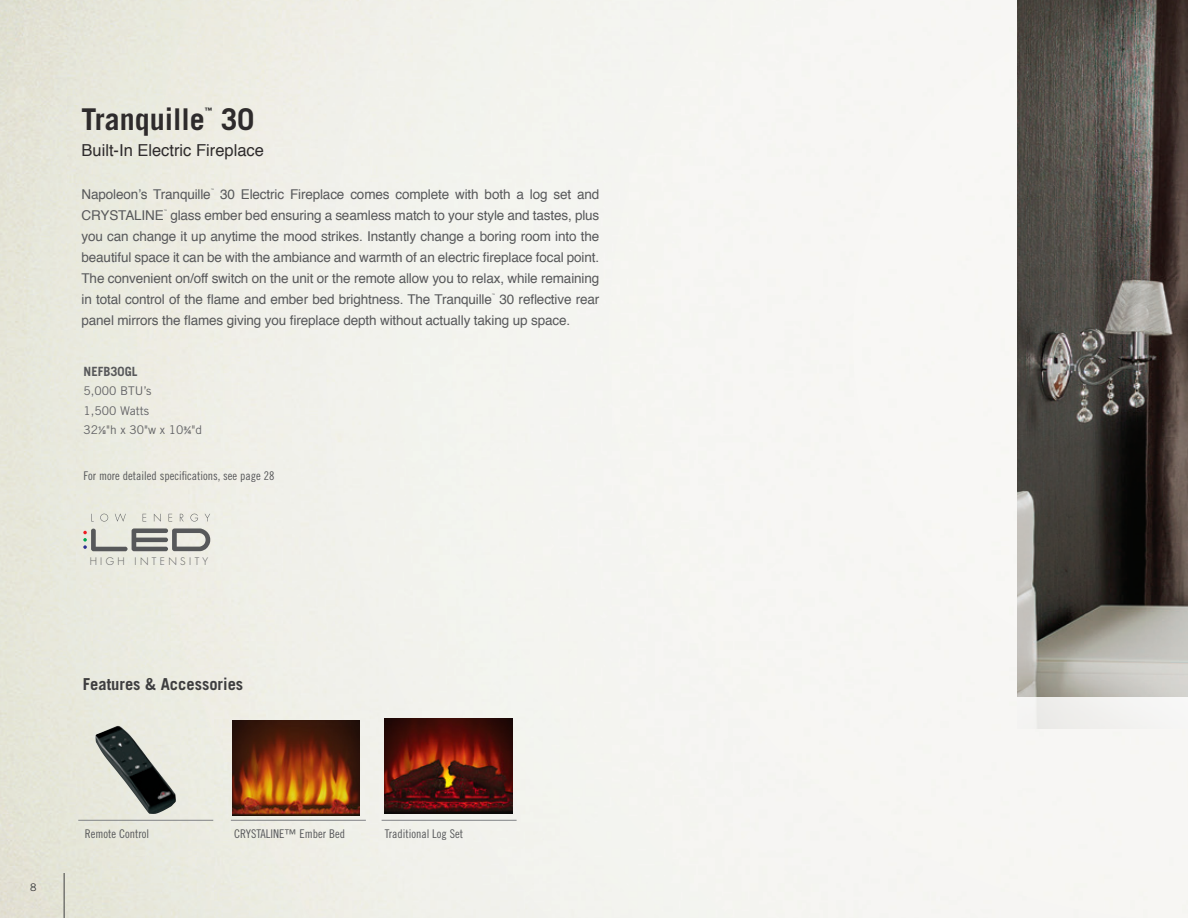
<style>
.page{position:relative;width:1188px;height:918px;background:#fff}
.page>*{position:absolute;margin:0;border:0;box-sizing:border-box;transform-origin:0 0}
.Page_Title{font:700 30px "Trade Gothic LT Std";color:#2e2b2c}
.Secondary_Title{font:16.5px "Helvetica";color:#2e2b2c}
.Specs_Pages_-_Title{font:700 16.5px "Trade Gothic LT Std";color:#3e3e3f}
.Intro_Paragraph{font:13.5px/21px "Helvetica";letter-spacing:-.01em;color:#57585a;text-align:justify}
.Quick_Specs_Title{font:700 12.75px "Trade Gothic LT Std";color:#57585a}
.Accessories_Type{font:12px "Trade Gothic LT Std Cn 18";color:#57585a}
.Quick_Specs{font:12px "Trade Gothic LT Std";color:#636366}
.t1{font:10.5px "Trade Gothic LT Std";color:#3e3e3f}
.t2{font:300 10.2px "Futura Std";letter-spacing:.33em;color:#57585a}
.Page_Title-2{font:700 7.5px "Trade Gothic LT Std";color:#2e2b2c}
.Intro_Paragraph-2{font:3.3px "Helvetica";color:#57585a}
.s1{font-family:"Calibri"}
</style>
<div class="page">
<img style="left:0;top:0;width:1188px;height:918px">
<hr style="left:64px;top:873px;width:1px;height:45px;background:#3e3e3f">
<svg style="left:91px;top:514px;width:3px;height:7px"></svg>
<svg style="left:100px;top:514px;width:8px;height:8px"></svg>
<svg style="left:115px;top:513px;width:11px;height:9px"></svg>
<svg style="left:143px;top:514px;width:3px;height:7px"></svg>
<svg style="left:154px;top:514px;width:7px;height:8px"></svg>
<svg style="left:169px;top:514px;width:3px;height:7px"></svg>
<svg style="left:180px;top:514px;width:4px;height:7px"></svg>
<svg style="left:190px;top:514px;width:8px;height:8px"></svg>
<svg style="left:205px;top:514px;width:5px;height:7px"></svg>
<svg style="left:83px;top:528px;width:127px;height:23px;background:#adada8"></svg>
<hr style="left:78px;top:820px;width:135px;height:1px;background:#808285">
<hr style="left:231px;top:820px;width:135px;height:1px;background:#808285">
<hr style="left:382px;top:820px;width:135px;height:1px;background:#808285">
<img style="left:385px;top:718px;width:128px;height:96px">
<img style="left:232px;top:720px;width:128px;height:96px">
<img style="left:95px;top:726px;width:81px;height:88px">
<img style="left:1017px;top:0;width:171px;height:698px">
<div style="left:1017px;top:698px;width:171px;height:31px;background:#f2f2f0"></div>
<p class="Page_Title" style="left:82px;top:101px;width:125px">Tranquille</p>
<p class="Page_Title-2" style="left:205px;top:106px;width:9px">™</p>
<p class="Page_Title" style="left:221px;top:101px;width:35px">30</p>
<p class="Secondary_Title" style="left:82px;top:137px;width:184px">Built-In Electric Fireplace</p>
<p class="Intro_Paragraph" style="left:82px;top:184px;width:131px">Napoleon’s Tranquille</p>
<p class="Intro_Paragraph-2" style="left:211px;top:187px;width:5px">™</p>
<p class="Intro_Paragraph" style="left:220px;top:184px;width:381px">30 Electric Fireplace comes complete with both a log set and</p>
<p class="Intro_Paragraph" style="left:82px;top:205px;width:84px">CRYSTALINE</p>
<p class="Intro_Paragraph-2" style="left:164px;top:208px;width:5px">™</p>
<p class="Intro_Paragraph" style="left:82px;top:205px;width:519px;text-indent:89px">glass ember bed ensuring a seamless match to your style and tastes, plus you can change it up anytime the mood strikes. Instantly change a boring room into the beautiful space it can be with the ambiance and warmth of an electric fireplace focal point.<br>The convenient on/off switch on the unit or the remote allow you to relax, while remaining in total control of the flame and ember bed brightness. The Tranquille</p>
<p class="Intro_Paragraph-2" style="left:492px;top:292px;width:5px">™</p>
<p class="Intro_Paragraph" style="left:82px;top:289px;width:519px;text-indent:418px">30 reflective rear panel mirrors the flames giving you fireplace depth without actually taking up space.</p>
<p class="Quick_Specs_Title" style="left:84px;top:363px;width:55px">NEFB30GL</p>
<p class="Quick_Specs" style="left:84px;top:384px;width:69px">5,000 BTU’s</p>
<p class="Quick_Specs" style="left:84px;top:403px;width:67px">1,500 Watts</p>
<p class="Quick_Specs" style="left:84px;top:423px;width:120px">32<span class="s1">⅛</span>"h x 30"w x 10<span class="s1">¾</span>"d</p>
<p class="Accessories_Type" style="left:84px;top:468px;width:192px">For more detailed specifications, see page 28</p>
<p class="t2" style="left:90px;top:555px;width:120px">HIGH INTENSITY</p>
<p class="Specs_Pages_-_Title" style="left:83px;top:674px;width:162px">Features &amp; Accessories</p>
<p class="t1" style="left:30px;top:880px;width:8px">8</p>
<p class="Accessories_Type" style="left:85px;top:826px;width:66px">Remote Control</p>
<p class="Accessories_Type" style="left:234px;top:826px;width:113px">CRYSTALINE™ Ember Bed</p>
<p class="Accessories_Type" style="left:385px;top:826px;width:80px">Traditional Log Set</p>
</div>
